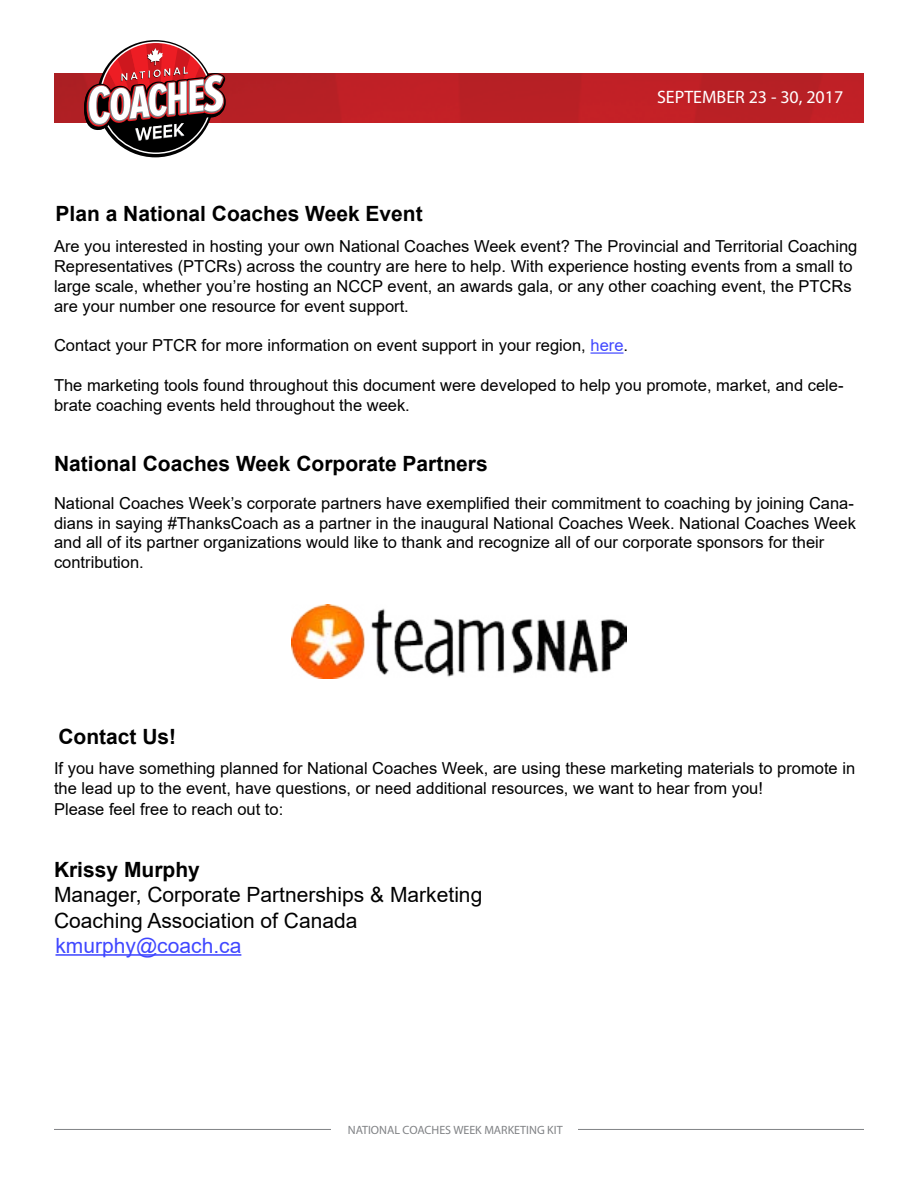
<style>
.page{position:relative;width:918px;height:1188px;background:#fff}
.page>*{position:absolute;margin:0;border:0;box-sizing:border-box;transform-origin:0 0}
.t1{font:700 21px "Arial";color:#000}
.t2{font:21px/25.2px "Arial";color:#000}
.t3{font:21px "Arial";color:#4047ff}
.t4{font:18px "Myriad Pro";color:#fff}
.t5{font:16.5px/19.8px "Arial";color:#000}
.t6{font:12px "Myriad Pro";color:#808285}
.s1{color:#4047ff}
</style>
<div class="page">
<img style="left:54px;top:73px;width:810px;height:50px">
<svg style="left:84px;top:41px;width:142px;height:114px"></svg>
<hr style="left:54px;top:1129px;width:810px;height:1px;background:#808285">
<div style="left:332px;top:1118px;width:246px;height:24px;background:#fff"></div>
<hr style="left:590px;top:352px;width:34px;height:2px;background:#4047ff">
<img style="left:291px;top:605px;width:335px;height:73px">
<hr style="left:56px;top:954px;width:185px;height:2px;background:#4047ff">
<p class="t4" style="left:657px;top:86px;width:188px">SEPTEMBER 23 - 30, 2017</p>
<p class="t1" style="left:56px;top:199px;width:369px">Plan a National Coaches Week Event</p>
<p class="t5" style="left:54px;top:237px;width:805px">Are you interested in hosting your own National Coaches Week event? The Provincial and Territorial Coaching Representatives (PTCRs) across the country are here to help. With experience hosting events from a small to large scale, whether you’re hosting an NCCP event, an awards gala, or any other coaching event, the PTCRs are your number one resource for event support.</p>
<p class="t5" style="left:54px;top:336px;width:576px">Contact your PTCR for more information on event support in your region, <span class="s1">here</span>.</p>
<p class="t5" style="left:54px;top:375px;width:791px">The marketing tools found throughout this document were developed to help you promote, market, and cele&shy;brate coaching events held throughout the week.</p>
<p class="t1" style="left:54px;top:449px;width:435px">National Coaches Week Corporate Partners</p>
<p class="t5" style="left:54px;top:493px;width:803px">National Coaches Week’s corporate partners have exemplified their commitment to coaching by joining Cana&shy;dians in saying #ThanksCoach as a partner in the inaugural National Coaches Week. National Coaches Week and all of its partner organizations would like to thank and recognize all of our corporate sponsors for their contribution.</p>
<p class="t1" style="left:58px;top:722px;width:119px">Contact Us!</p>
<p class="t5" style="left:54px;top:758px;width:803px">If you have something planned for National Coaches Week, are using these marketing materials to promote in the lead up to the event, have questions, or need additional resources, we want to hear from you!</p>
<p class="t5" style="left:54px;top:799px;width:231px">Please feel free to reach out to:</p>
<p class="t1" style="left:54px;top:855px;width:147px">Krissy Murphy</p>
<p class="t2" style="left:54px;top:882px;width:430px">Manager, Corporate Partnerships &amp; Marketing<br>Coaching Association of Canada</p>
<p class="t3" style="left:55px;top:931px;width:187px">kmurphy@coach.ca</p>
<p class="t6" style="left:348px;top:1122px;width:216px">NATIONAL COACHES WEEK MARKETING KIT</p>
</div>
